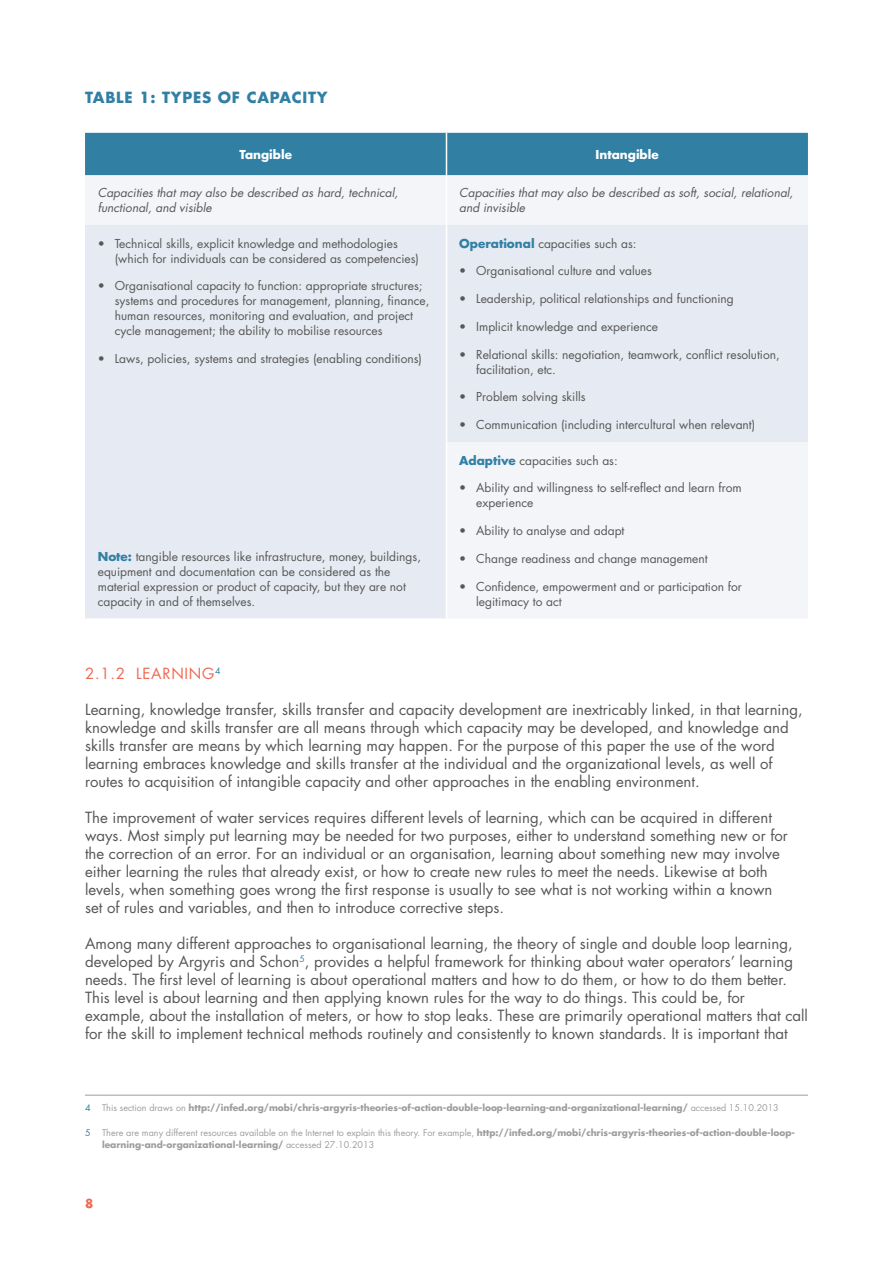
<style>
.page{position:relative;width:893px;height:1263px;background:#fff}
.page>*{position:absolute;margin:0;border:0;box-sizing:border-box;transform-origin:0 0}
.t1{font:15px/18px "Futura Std";color:#575756}
.t2{font:700 15px "Futura Std";letter-spacing:.05em;color:#3180a4}
.t3{font:15px "Futura Std";letter-spacing:.05em;color:#ed6a53}
.t4{font:12px/15px "Futura Std";color:#575756}
.t5{font:italic 12px/15px "Futura Std";color:#575756}
.t6{font:700 12px "Futura Std";color:#fff}
.t7{font:700 12px "Futura Std";color:#ed6a53}
.t8{font:700 9px/12px "Futura Std";color:#9d9d9c}
.t9{font:9px "Futura Std";color:#3180a4}
.s1{font-weight:700;color:#3180a4}
.s2{font-weight:400}
</style>
<div class="page">
<div style="left:85px;top:133px;width:723px;height:42px;background:#3180a4"></div>
<div style="left:85px;top:175px;width:723px;height:50px;background:#f3f5f9"></div>
<svg style="left:85px;top:225px;width:723px;height:393px;fill:#e6eaf2"></svg>
<hr style="left:446px;top:133px;width:1px;height:42px;background:#fff">
<hr style="left:446px;top:175px;width:1px;height:50px;background:#fff">
<hr style="left:446px;top:225px;width:1px;height:217px;background:#fff">
<hr style="left:446px;top:442px;width:1px;height:176px;background:#fff">
<hr style="left:85px;top:1095px;width:723px;height:1px;background:#9d9d9c">
<p class="t2" style="left:85px;top:87px;width:244px">TABLE 1: TYPES OF CAPACITY</p>
<p class="t6" style="left:239px;top:147px;width:54px">Tangible</p>
<p class="t6" style="left:596px;top:147px;width:65px">Intangible</p>
<p class="t5" style="left:98px;top:185px;width:302px">Capacities that may also be described as hard, technical, functional, and visible</p>
<p class="t5" style="left:459px;top:185px;width:336px">Capacities that may also be described as soft, social, relational, and invisible</p>
<p class="t4" style="left:115px;top:236px;width:306px;text-indent:-17px">• Technical skills, explicit knowledge and methodologies (which for individuals can be considered as competencies)</p>
<p class="t4" style="left:115px;top:279px;width:316px;text-indent:-17px">• Organisational capacity to function: appropriate structures; systems and procedures for management, planning, finance, human resources, monitoring and evaluation, and project cycle management; the ability to mobilise resources</p>
<p class="t4" style="left:98px;top:351px;width:326px">• Laws, policies, systems and strategies (enabling conditions)</p>
<p class="t4" style="left:459px;top:236px;width:179px"><span class="s1">Operational</span> capacities such as:</p>
<p class="t4" style="left:459px;top:264px;width:194px">• Organisational culture and values</p>
<p class="t4" style="left:459px;top:291px;width:276px">• Leadership, political relationships and functioning</p>
<p class="t4" style="left:459px;top:319px;width:200px">• Implicit knowledge and experience</p>
<p class="t4" style="left:476px;top:347px;width:305px;text-indent:-17px">• Relational skills: negotiation, teamwork, conflict resolution, facilitation, etc.</p>
<p class="t4" style="left:459px;top:390px;width:128px">• Problem solving skills</p>
<p class="t4" style="left:459px;top:417px;width:298px">• Communication (including intercultural when relevant)</p>
<p class="t4" style="left:98px;top:549px;width:325px"><span class="s1">Note:</span> tangible resources like infrastructure, money, buildings, equipment and documentation can be considered as the material expression or product of capacity, but they are not capacity in and of themselves.</p>
<p class="t4" style="left:459px;top:453px;width:160px"><span class="s1">Adaptive</span> capacities such as:</p>
<p class="t4" style="left:476px;top:481px;width:267px;text-indent:-17px">• Ability and willingness to self-reflect and learn from experience</p>
<p class="t4" style="left:459px;top:523px;width:167px">• Ability to analyse and adapt</p>
<p class="t4" style="left:459px;top:551px;width:250px">• Change readiness and change management</p>
<p class="t4" style="left:476px;top:579px;width:267px;text-indent:-17px">• Confidence, empowerment and or participation for legitimacy to act</p>
<p class="t3" style="left:85px;top:664px;width:137px">2.1.2 LEARNING<sup>4</sup></p>
<p class="t1" style="left:85px;top:701px;width:719px">Learning, knowledge transfer, skills transfer and capacity development are inextricably linked, in that learning, knowledge and skills transfer are all means through which capacity may be developed, and knowledge and skills transfer are means by which learning may happen. For the purpose of this paper the use of the word learning embraces knowledge and skills transfer at the individual and the organizational levels, as well of routes to acquisition of intangible capacity and other approaches in the enabling environment.</p>
<p class="t1" style="left:85px;top:809px;width:704px">The improvement of water services requires different levels of learning, which can be acquired in different ways. Most simply put learning may be needed for two purposes, either to understand something new or for the correction of an error. For an individual or an organisation, learning about something new may involve either learning the rules that already exist, or how to create new rules to meet the needs. Likewise at both levels, when something goes wrong the first response is usually to see what is not working within a known set of rules and variables, and then to introduce corrective steps.</p>
<p class="t1" style="left:85px;top:935px;width:724px">Among many different approaches to organisational learning, the theory of single and double loop learning, developed by Argyris and Schon<sup>5</sup>, provides a helpful framework for thinking about water operators’ learning needs. The first level of learning is about operational matters and how to do them, or how to do them better.<br>This level is about learning and then applying known rules for the way to do things. This could be, for example, about the installation of meters, or how to stop leaks. These are primarily operational matters that call for the skill to implement technical methods routinely and consistently to known standards. It is important that</p>
<p class="t9" style="left:85px;top:1102px;width:7px">4</p>
<p class="t8" style="left:102px;top:1102px;width:678px"><span class="s2">This section draws on</span> http://infed.org/mobi/chris-argyris-theories-of-action-double-loop-learning-and-organizational-learning/ <span class="s2">accessed 15.10.2013</span></p>
<p class="t9" style="left:85px;top:1127px;width:7px">5</p>
<p class="t8" style="left:102px;top:1127px;width:694px"><span class="s2">There are many different resources available on the Internet to explain this theory. For example,</span> http://infed.org/mobi/chris-argyris-theories-of-action-double-loop&shy;learning-and-organizational-learning/ <span class="s2">accessed 27.10.2013</span></p>
<p class="t7" style="left:85px;top:1195px;width:10px">8</p>
</div>
